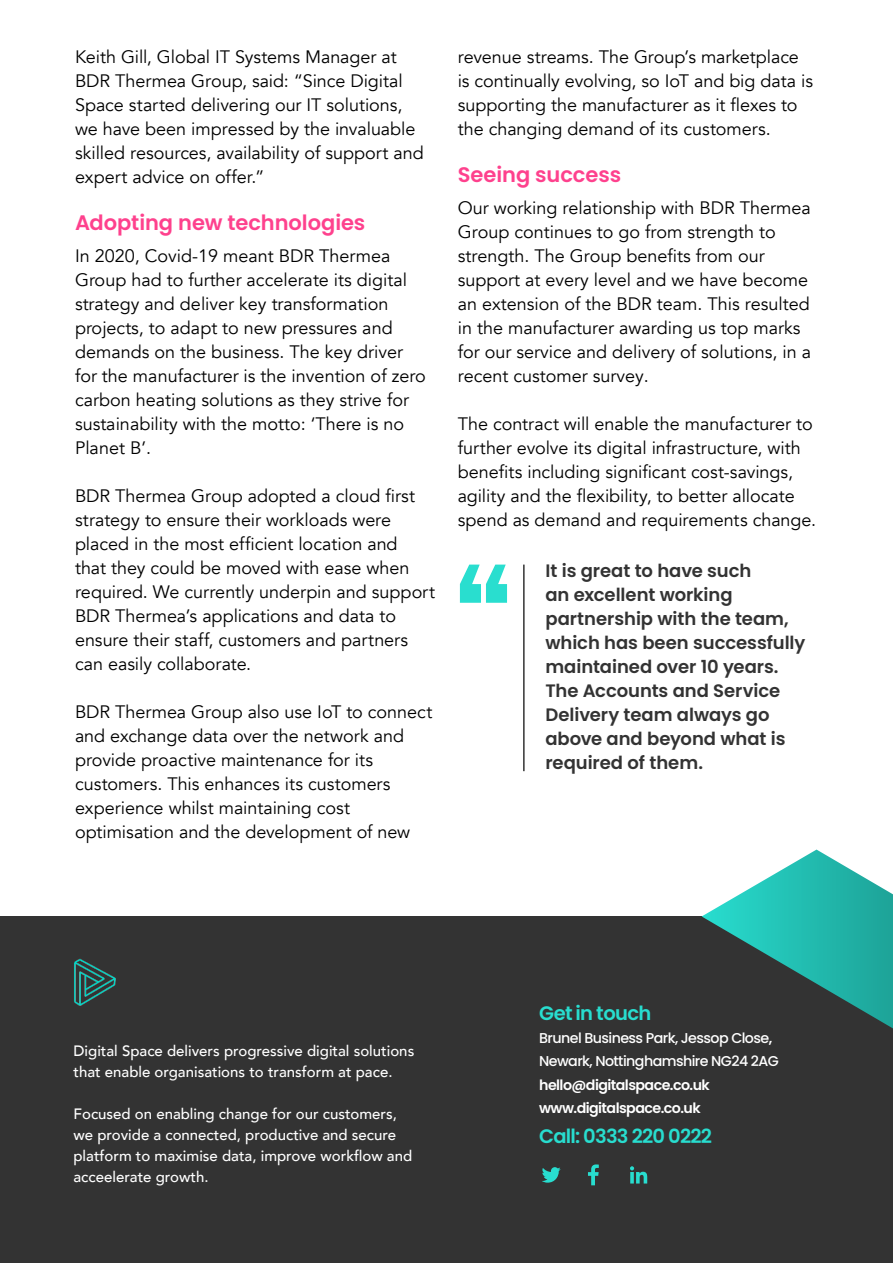
<style>
.page{position:relative;width:893px;height:1263px;background:#fff}
.page>*{position:absolute;margin:0;border:0;box-sizing:border-box;transform-origin:0 0}
.t1{font:600 21px "Poppins";letter-spacing:-.005em;color:#fe418d}
.t2{font:600 19.5px "Poppins";letter-spacing:-.04em;color:#28ddcf}
.t3{font:18px/24px "Avenir";color:#000}
.t4{font:600 18px/24px "Poppins";letter-spacing:-.005em;color:#333}
.t5{font:500 15px/21px "Avenir";color:#fff}
.t6{font:500 14.25px/23.2px "Poppins";letter-spacing:-.04em;color:#fff}
.t7{font:600 14.25px/23.2px "Poppins";letter-spacing:-.04em;color:#fff}
.s1{font-weight:600}
</style>
<div class="page">
<div style="left:0;top:917px;width:893px;height:346px;background:#333"></div>
<svg style="left:588px;top:1164px;width:11px;height:21px"></svg>
<svg style="left:542px;top:1167px;width:19px;height:16px"></svg>
<svg style="left:630px;top:1166px;width:17px;height:17px"></svg>
<svg style="left:702px;top:849px;width:191px;height:179px"></svg>
<img style="left:74px;top:959px;width:42px;height:47px">
<svg style="left:460px;top:565px;width:47px;height:38px"></svg>
<hr style="left:523px;top:565px;width:2px;height:206px;background:#333">
<p class="t3" style="left:75px;top:45px;width:350px">Keith Gill, Global IT Systems Manager at BDR Thermea Group, said: “Since Digital Space started delivering our IT solutions, we have been impressed by the invaluable skilled resources, availability of support and expert advice on offer.”</p>
<p class="t1" style="left:75px;top:210px;width:292px">Adopting new technologies</p>
<p class="t3" style="left:75px;top:244px;width:352px">In 2020, Covid-19 meant BDR Thermea Group had to further accelerate its digital strategy and deliver key transformation projects, to adapt to new pressures and demands on the business. The key driver for the manufacturer is the invention of zero carbon heating solutions as they strive for sustainability with the motto: ‘There is no Planet B’.</p>
<p class="t3" style="left:75px;top:484px;width:362px">BDR Thermea Group adopted a cloud first strategy to ensure their workloads were placed in the most efficient location and<br>that they could be moved with ease when required. We currently underpin and support BDR Thermea’s applications and data to ensure their staff, customers and partners can easily collaborate.</p>
<p class="t3" style="left:75px;top:700px;width:359px">BDR Thermea Group also use IoT to connect and exchange data over the network and provide proactive maintenance for its customers. This enhances its customers experience whilst maintaining cost optimisation and the development of new</p>
<p class="t3" style="left:458px;top:45px;width:357px">revenue streams. The Group’s marketplace is continually evolving, so IoT and big data is supporting the manufacturer as it flexes to the changing demand of its customers.</p>
<p class="t1" style="left:458px;top:162px;width:165px">Seeing success</p>
<p class="t3" style="left:458px;top:196px;width:355px">Our working relationship with BDR Thermea Group continues to go from strength to strength. The Group benefits from our support at every level and we have become an extension of the BDR team. This resulted in the manufacturer awarding us top marks for our service and delivery of solutions, in a recent customer survey.</p>
<p class="t3" style="left:458px;top:412px;width:360px">The contract will enable the manufacturer to further evolve its digital infrastructure, with benefits including significant cost-savings, agility and the flexibility, to better allocate spend as demand and requirements change.</p>
<p class="t4" style="left:545px;top:559px;width:262px">It is great to have such<br>an excellent working partnership with the team, which has been successfully maintained over 10 years.<br>The Accounts and Service<br>Delivery team always go above and beyond what is required of them.</p>
<p class="t5" style="left:73px;top:1039px;width:342px">Digital Space delivers progressive digital solutions that enable organisations to transform at pace.</p>
<p class="t5" style="left:73px;top:1102px;width:340px">Focused on enabling change for our customers, we provide a connected, productive and secure platform to maximise data, improve workflow and acceelerate growth.</p>
<p class="t2" style="left:539px;top:1002px;width:114px">Get in touch</p>
<p class="t6" style="left:539px;top:1026px;width:241px">Brunel Business Park, Jessop Close<span class="s1">,<br></span>Newark, Nottinghamshire NG24 2AG</p>
<p class="t7" style="left:539px;top:1073px;width:172px">hello@digitalspace.co.uk www.digitalspace.co.uk</p>
<p class="t2" style="left:539px;top:1125px;width:174px">Call: 0333 220 0222</p>
</div>
